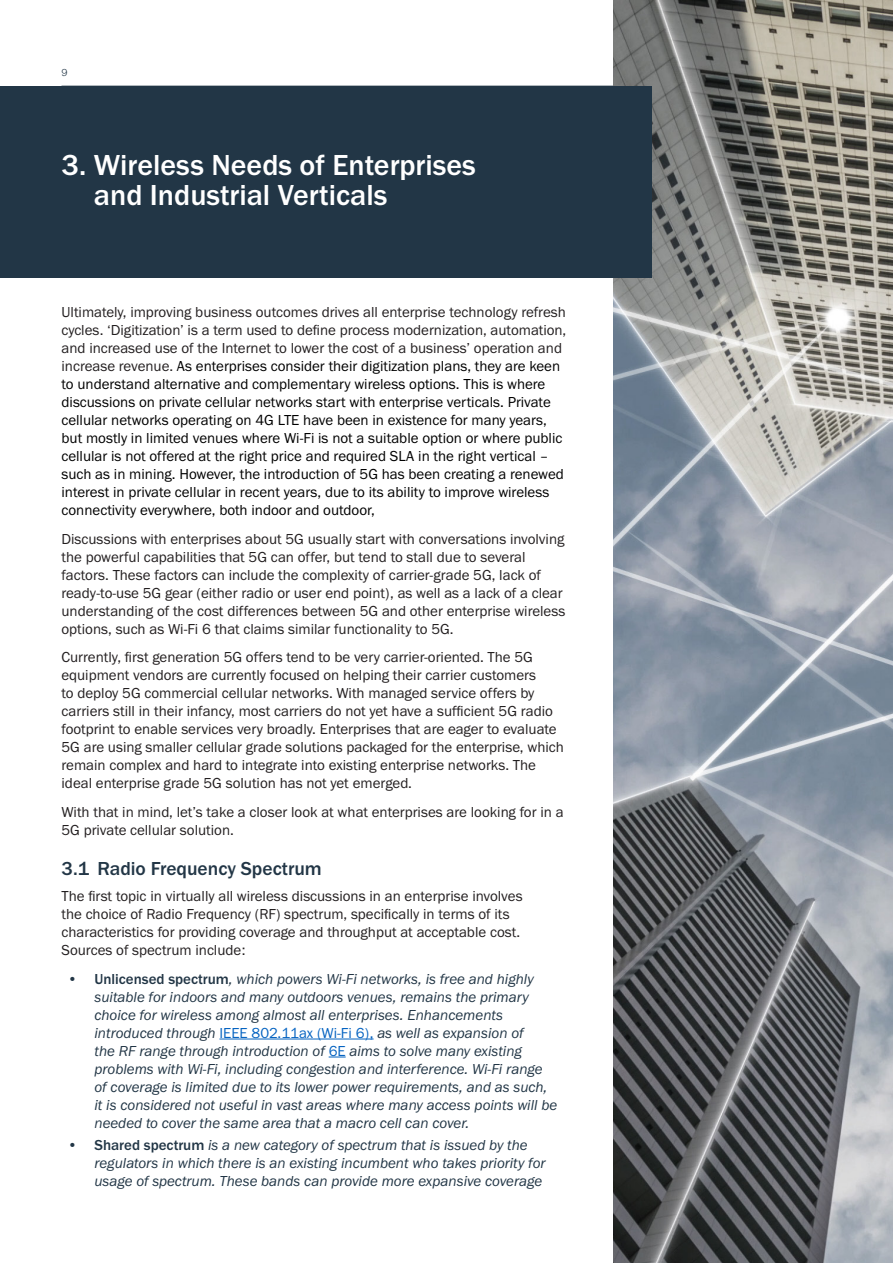
<style>
.page{position:relative;width:893px;height:1263px;background:#fff}
.page>*{position:absolute;margin:0;border:0;box-sizing:border-box;transform-origin:0 0}
.t1{font:500 30px/30px "Franklin Gothic URW";color:#fff}
.t2{font:500 19.5px "Franklin Gothic URW";color:#223646}
.body{font:15px/18px "Franklin Gothic URW Boo";color:#231f20}
.body-2{font:15px/18px "Franklin Gothic URW Boo";color:#000}
.t3{font:15px/18px "Franklin Gothic URW Boo Ita";color:#223646}
.t4{font:300 10.5px "Franklin Gothic URW";color:#223646}
.s1{color:#231f20}
.s2{font-family:"Franklin Gothic URW";font-weight:500}
.s3{font-family:"Franklin Gothic URW Boo";color:#0563c1}
</style>
<div class="page">
<hr style="left:62px;top:86px;width:769px;height:1px;background:#223646">
<img style="left:614px;top:0;width:279px;height:1263px">
<div style="left:0;top:87px;width:652px;height:191px;background:#223646"></div>
<hr style="left:219px;top:1038px;width:155px;height:1px;background:#0563c1">
<svg style="left:329px;top:1056px;width:17px;height:1px"></svg>
<p class="t4" style="left:62px;top:66px;width:8px">9</p>
<p class="t1" style="left:94px;top:150px;width:383px;text-indent:-32px">3. Wireless Needs of Enterprises and Industrial Verticals</p>
<p class="body-2" style="left:62px;top:303px;width:506px"><span class="s1">Ultimately, improving business outcomes drives all enterprise technology refresh cycles. ‘Digitization’ is a term used to define process modernization, automation, and increased use of the Internet to lower the cost of a business’ operation and increase revenue.</span> As enterprises consider their digitization plans, they are keen to understand alternative and complementary wireless options. This is where discussions on private cellular networks start with enterprise verticals. Private cellular networks operating on 4G LTE have been in existence for many years, but mostly in limited venues where Wi-Fi is not a suitable option or where public cellular is not offered at the right price and required SLA in the right vertical – such as in mining. However, the introduction of 5G has been creating a renewed interest in private cellular in recent years, due to its ability to improve wireless connectivity everywhere, both indoor and outdoor,</p>
<p class="body" style="left:62px;top:530px;width:506px">Discussions with enterprises about 5G usually start with conversations involving the powerful capabilities that 5G can offer, but tend to stall due to several factors. These factors can include the complexity of carrier-grade 5G, lack of ready-to-use 5G gear (either radio or user end point), as well as a lack of a clear understanding of the cost differences between 5G and other enterprise wireless options, such as Wi-Fi 6 that claims similar functionality to 5G.</p>
<p class="body" style="left:62px;top:648px;width:504px">Currently, first generation 5G offers tend to be very carrier-oriented. The 5G equipment vendors are currently focused on helping their carrier customers<br>to deploy 5G commercial cellular networks. With managed service offers by carriers still in their infancy, most carriers do not yet have a sufficient 5G radio footprint to enable services very broadly. Enterprises that are eager to evaluate 5G are using smaller cellular grade solutions packaged for the enterprise, which remain complex and hard to integrate into existing enterprise networks. The ideal enterprise grade 5G solution has not yet emerged.</p>
<p class="body" style="left:62px;top:803px;width:504px">With that in mind, let’s take a closer look at what enterprises are looking for in a<br>5G private cellular solution.</p>
<p class="t2" style="left:62px;top:857px;width:262px">3.1 Radio Frequency Spectrum</p>
<p class="body" style="left:62px;top:887px;width:463px">The first topic in virtually all wireless discussions in an enterprise involves the choice of Radio Frequency (RF) spectrum, specifically in terms of its characteristics for providing coverage and throughput at acceptable cost.<br>Sources of spectrum include:</p>
<p class="t3" style="left:94px;top:969px;width:464px;text-indent:-27px"><span class="s2">• Unlicensed spectrum</span>, which powers Wi-Fi networks, is free and highly suitable for indoors and many outdoors venues, remains the primary choice for wireless among almost all enterprises. Enhancements introduced through <span class="s3">IEEE 802.11ax (Wi-Fi 6),</span> as well as expansion of<br>the RF range through introduction of <span class="s3">6E</span> aims to solve many existing problems with Wi-Fi, including congestion and interference. Wi-Fi range of coverage is limited due to its lower power requirements, and as such, it is considered not useful in vast areas where many access points will be needed to cover the same area that a macro cell can cover.</p>
<p class="t3" style="left:94px;top:1136px;width:453px;text-indent:-27px"><span class="s2">• Shared spectrum</span> is a new category of spectrum that is issued by the regulators in which there is an existing incumbent who takes priority for usage of spectrum. These bands can provide more expansive coverage</p>
</div>
